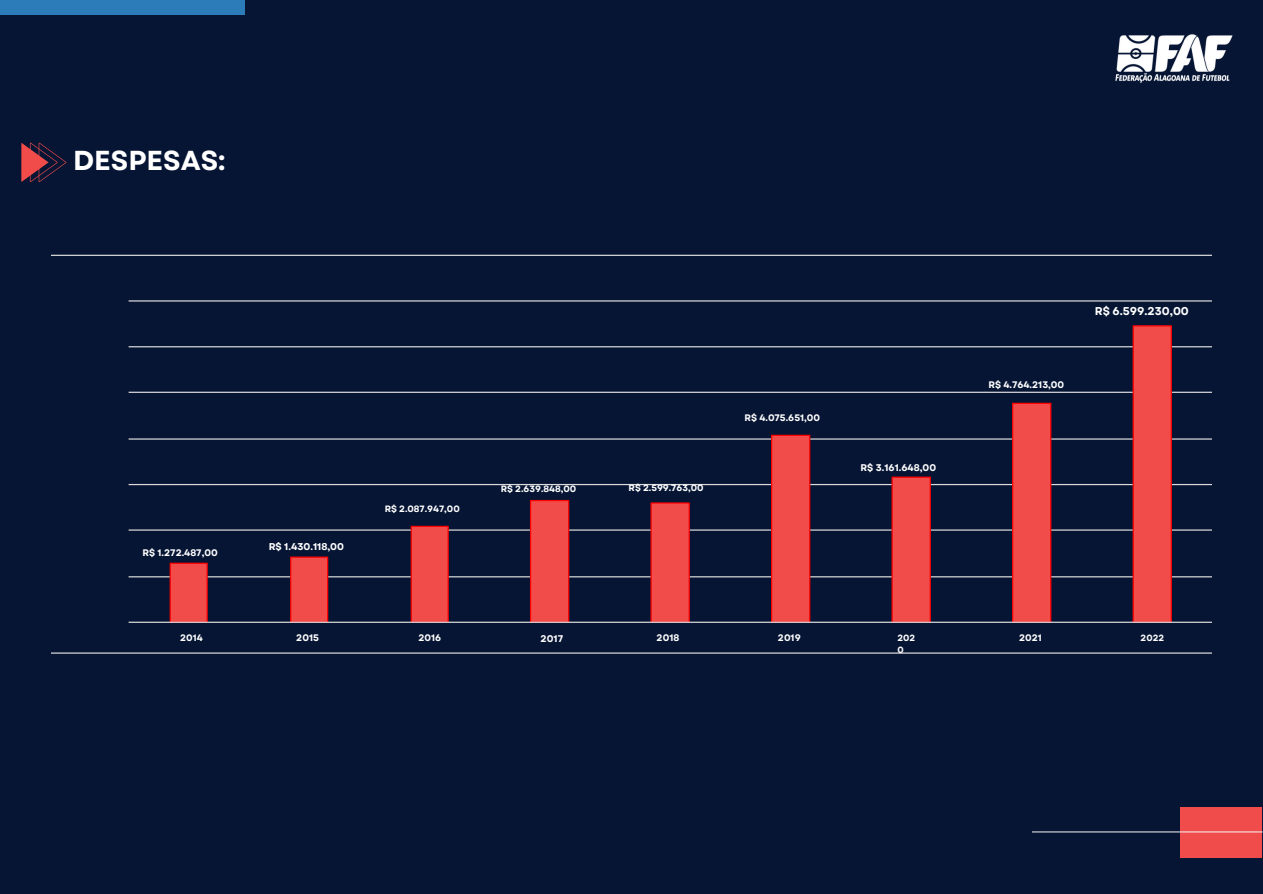
<style>
.page{position:relative;width:1263px;height:894px;background:#fff}
.page>*{position:absolute;margin:0;border:0;box-sizing:border-box;transform-origin:0 0}
.t1{font:700 27.45px "Garet";color:#fff}
.t2{font:700 11.4px "Garet";color:#fff}
.t3{font:700 9.9px "Garet";color:#fff}
.t4{font:700 9.6px "Garet";color:#fff}
.t5{font:700 9.45px "Garet";color:#fff}
.t6{font:700 9.3px "Garet";color:#fff}
.t7{font:700 9.15px "Garet";color:#fff}
.t8{font:700 9px/12.3px "Garet";color:#fff}
</style>
<div class="page">
<div style="left:0;top:0;width:1263px;height:893px;background:#061534"></div>
<div style="left:0;top:0;width:244px;height:15px;background:#2b7cb9"></div>
<div style="left:1180px;top:806px;width:82px;height:51px;background:#f04c4b"></div>
<hr style="left:1032px;top:831px;width:231px;height:1px;background:#f7f6f6">
<svg style="left:51px;top:255px;width:1161px;height:398px"></svg>
<svg style="left:21px;top:143px;width:45px;height:39px"></svg>
<img style="left:1115px;top:34px;width:118px;height:49px">
<h1 class="t1" style="left:73px;top:141px;width:154px">DESPESAS:</h1>
<p class="t5" style="left:143px;top:545px;width:77px">R$ 1.272.487,00</p>
<p class="t6" style="left:180px;top:630px;width:24px">2014</p>
<p class="t3" style="left:269px;top:538px;width:77px">R$ 1.430.118,00</p>
<p class="t5" style="left:296px;top:630px;width:24px">2015</p>
<p class="t7" style="left:385px;top:502px;width:77px">R$ 2.087.947,00</p>
<p class="t5" style="left:418px;top:630px;width:24px">2016</p>
<p class="t7" style="left:501px;top:482px;width:77px">R$ 2.639.848,00</p>
<p class="t4" style="left:541px;top:631px;width:24px">2017</p>
<p class="t7" style="left:628px;top:481px;width:77px">R$ 2.599.763,00</p>
<p class="t5" style="left:744px;top:411px;width:77px">R$ 4.075.651,00</p>
<p class="t4" style="left:860px;top:460px;width:77px">R$ 3.161.648,00</p>
<p class="t5" style="left:988px;top:378px;width:77px">R$ 4.764.213,00</p>
<p class="t2" style="left:1095px;top:303px;width:96px">R$ 6.599.230,00</p>
<p class="t5" style="left:657px;top:630px;width:24px">2018</p>
<p class="t5" style="left:778px;top:630px;width:24px">2019</p>
<p class="t8" style="left:897px;top:631px;width:19px">202<br>0</p>
<p class="t5" style="left:1019px;top:630px;width:24px">2021</p>
<p class="t8" style="left:1141px;top:631px;width:25px">2022</p>
</div>
